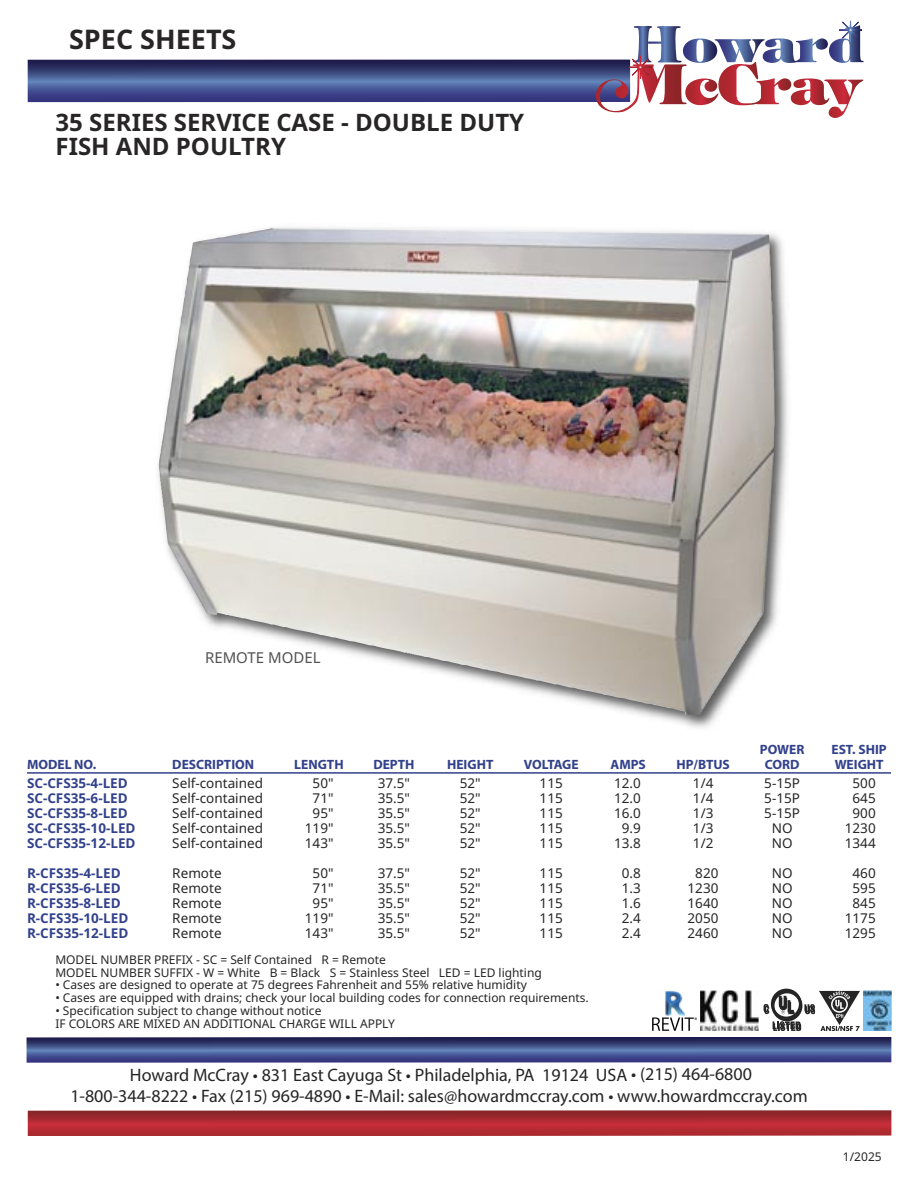
<style>
.page{position:relative;width:918px;height:1188px;background:#fff}
.page>*{position:absolute;margin:0;border:0;box-sizing:border-box;transform-origin:0 0}
.t1{font:700 27px "Noto Sans";color:#272526}
.t2{font:700 24px/24px "Noto Sans";color:#272526}
.t3{font:18px/21.6px "Myriad Pro";color:#262526;text-align:center}
.t4{font:15px "Noto Sans";color:#525152}
.t5{font:13.5px "Noto Sans";color:#272526}
.t6{font:700 13.5px "Noto Sans";color:#32418b}
.t7{font:700 13.5px "Myriad Pro";color:#32418b}
.t8{font:12px "Noto Sans";color:#272526}
</style>
<div class="page">
<img style="left:863px;top:990px;width:29px;height:41px">
<img style="left:700px;top:991px;width:59px;height:40px">
<img style="left:665px;top:991px;width:20px;height:25px">
<svg style="left:652px;top:1017px;width:45px;height:14px"></svg>
<svg style="left:27px;top:60px;width:569px;height:42px;background:#3f4b85"></svg>
<svg style="left:596px;top:21px;width:268px;height:97px"></svg>
<svg style="left:28px;top:1110px;width:864px;height:26px;background:#ac2f35"></svg>
<svg style="left:26px;top:1037px;width:866px;height:26px;background:#434f87"></svg>
<svg style="left:764px;top:989px;width:96px;height:42px"></svg>
<hr style="left:27px;top:772px;width:864px;height:2px;background:#32418b">
<img style="left:272px;top:227px;width:516px;height:501px">
<img style="left:158px;top:228px;width:617px;height:487px">
<p class="t1" style="left:69px;top:20px;width:169px">SPEC SHEETS</p>
<p class="t2" style="left:55px;top:109px;width:470px">35 SERIES SERVICE CASE - DOUBLE DUTY<br>FISH AND POULTRY</p>
<p class="t4" style="left:205px;top:647px;width:117px">REMOTE MODEL</p>
<p class="t7" style="left:760px;top:744px;width:46px">POWER</p>
<p class="t7" style="left:831px;top:744px;width:57px">EST. SHIP</p>
<p class="t7" style="left:27px;top:759px;width:71px">MODEL NO.</p>
<p class="t7" style="left:172px;top:759px;width:83px">DESCRIPTION</p>
<p class="t7" style="left:294px;top:759px;width:51px">LENGTH</p>
<p class="t7" style="left:373px;top:759px;width:43px">DEPTH</p>
<p class="t7" style="left:447px;top:759px;width:48px">HEIGHT</p>
<p class="t7" style="left:524px;top:759px;width:57px">VOLTAGE</p>
<p class="t7" style="left:611px;top:759px;width:37px">AMPS</p>
<p class="t7" style="left:676px;top:759px;width:55px">HP/BTUS</p>
<p class="t7" style="left:765px;top:759px;width:36px">CORD</p>
<p class="t7" style="left:835px;top:759px;width:50px">WEIGHT</p>
<p class="t6" style="left:27px;top:774px;width:102px">SC-CFS35-4-LED</p>
<p class="t5" style="left:172px;top:774px;width:92px">Self-contained</p>
<p class="t5" style="left:313px;top:774px;width:22px">50"</p>
<p class="t5" style="left:378px;top:774px;width:34px">37.5"</p>
<p class="t5" style="left:460px;top:774px;width:22px">52"</p>
<p class="t5" style="left:540px;top:774px;width:25px">115</p>
<p class="t5" style="left:614px;top:774px;width:28px">12.0</p>
<p class="t5" style="left:693px;top:774px;width:22px">1/4</p>
<p class="t5" style="left:764px;top:774px;width:37px">5-15P</p>
<p class="t5" style="left:853px;top:774px;width:25px">500</p>
<p class="t6" style="left:27px;top:789px;width:102px">SC-CFS35-6-LED</p>
<p class="t5" style="left:172px;top:789px;width:92px">Self-contained</p>
<p class="t5" style="left:313px;top:789px;width:22px">71"</p>
<p class="t5" style="left:378px;top:789px;width:34px">35.5"</p>
<p class="t5" style="left:460px;top:789px;width:22px">52"</p>
<p class="t5" style="left:540px;top:789px;width:25px">115</p>
<p class="t5" style="left:614px;top:789px;width:28px">12.0</p>
<p class="t5" style="left:693px;top:789px;width:22px">1/4</p>
<p class="t5" style="left:764px;top:789px;width:37px">5-15P</p>
<p class="t5" style="left:853px;top:789px;width:25px">645</p>
<p class="t6" style="left:27px;top:804px;width:102px">SC-CFS35-8-LED</p>
<p class="t5" style="left:172px;top:804px;width:92px">Self-contained</p>
<p class="t5" style="left:313px;top:804px;width:22px">95"</p>
<p class="t5" style="left:378px;top:804px;width:34px">35.5"</p>
<p class="t5" style="left:460px;top:804px;width:22px">52"</p>
<p class="t5" style="left:540px;top:804px;width:25px">115</p>
<p class="t5" style="left:614px;top:804px;width:28px">16.0</p>
<p class="t5" style="left:693px;top:804px;width:22px">1/3</p>
<p class="t5" style="left:764px;top:804px;width:37px">5-15P</p>
<p class="t5" style="left:853px;top:804px;width:25px">900</p>
<p class="t6" style="left:27px;top:819px;width:110px">SC-CFS35-10-LED</p>
<p class="t5" style="left:172px;top:819px;width:92px">Self-contained</p>
<p class="t5" style="left:305px;top:819px;width:30px">119"</p>
<p class="t5" style="left:378px;top:819px;width:34px">35.5"</p>
<p class="t5" style="left:460px;top:819px;width:22px">52"</p>
<p class="t5" style="left:540px;top:819px;width:25px">115</p>
<p class="t5" style="left:622px;top:819px;width:21px">9.9</p>
<p class="t5" style="left:693px;top:819px;width:22px">1/3</p>
<p class="t5" style="left:772px;top:819px;width:22px">NO</p>
<p class="t5" style="left:845px;top:819px;width:32px">1230</p>
<p class="t6" style="left:27px;top:834px;width:110px">SC-CFS35-12-LED</p>
<p class="t5" style="left:172px;top:834px;width:92px">Self-contained</p>
<p class="t5" style="left:305px;top:834px;width:30px">143"</p>
<p class="t5" style="left:378px;top:834px;width:34px">35.5"</p>
<p class="t5" style="left:460px;top:834px;width:22px">52"</p>
<p class="t5" style="left:540px;top:834px;width:25px">115</p>
<p class="t5" style="left:614px;top:834px;width:28px">13.8</p>
<p class="t5" style="left:693px;top:834px;width:22px">1/2</p>
<p class="t5" style="left:772px;top:834px;width:22px">NO</p>
<p class="t5" style="left:845px;top:834px;width:32px">1344</p>
<p class="t6" style="left:27px;top:864px;width:95px">R-CFS35-4-LED</p>
<p class="t5" style="left:172px;top:864px;width:51px">Remote</p>
<p class="t5" style="left:313px;top:864px;width:22px">50"</p>
<p class="t5" style="left:378px;top:864px;width:34px">37.5"</p>
<p class="t5" style="left:460px;top:864px;width:22px">52"</p>
<p class="t5" style="left:540px;top:864px;width:25px">115</p>
<p class="t5" style="left:622px;top:864px;width:21px">0.8</p>
<p class="t5" style="left:695px;top:864px;width:25px">820</p>
<p class="t5" style="left:772px;top:864px;width:22px">NO</p>
<p class="t5" style="left:853px;top:864px;width:25px">460</p>
<p class="t6" style="left:27px;top:879px;width:95px">R-CFS35-6-LED</p>
<p class="t5" style="left:172px;top:879px;width:51px">Remote</p>
<p class="t5" style="left:313px;top:879px;width:22px">71"</p>
<p class="t5" style="left:378px;top:879px;width:34px">35.5"</p>
<p class="t5" style="left:460px;top:879px;width:22px">52"</p>
<p class="t5" style="left:540px;top:879px;width:25px">115</p>
<p class="t5" style="left:622px;top:879px;width:21px">1.3</p>
<p class="t5" style="left:688px;top:879px;width:32px">1230</p>
<p class="t5" style="left:772px;top:879px;width:22px">NO</p>
<p class="t5" style="left:853px;top:879px;width:25px">595</p>
<p class="t6" style="left:27px;top:894px;width:95px">R-CFS35-8-LED</p>
<p class="t5" style="left:172px;top:894px;width:51px">Remote</p>
<p class="t5" style="left:313px;top:894px;width:22px">95"</p>
<p class="t5" style="left:378px;top:894px;width:34px">35.5"</p>
<p class="t5" style="left:460px;top:894px;width:22px">52"</p>
<p class="t5" style="left:540px;top:894px;width:25px">115</p>
<p class="t5" style="left:622px;top:894px;width:21px">1.6</p>
<p class="t5" style="left:688px;top:894px;width:32px">1640</p>
<p class="t5" style="left:772px;top:894px;width:22px">NO</p>
<p class="t5" style="left:853px;top:894px;width:25px">845</p>
<p class="t6" style="left:27px;top:909px;width:103px">R-CFS35-10-LED</p>
<p class="t5" style="left:172px;top:909px;width:51px">Remote</p>
<p class="t5" style="left:305px;top:909px;width:30px">119"</p>
<p class="t5" style="left:378px;top:909px;width:34px">35.5"</p>
<p class="t5" style="left:460px;top:909px;width:22px">52"</p>
<p class="t5" style="left:540px;top:909px;width:25px">115</p>
<p class="t5" style="left:622px;top:909px;width:21px">2.4</p>
<p class="t5" style="left:688px;top:909px;width:32px">2050</p>
<p class="t5" style="left:772px;top:909px;width:22px">NO</p>
<p class="t5" style="left:845px;top:909px;width:32px">1175</p>
<p class="t6" style="left:27px;top:924px;width:103px">R-CFS35-12-LED</p>
<p class="t5" style="left:172px;top:924px;width:51px">Remote</p>
<p class="t5" style="left:305px;top:924px;width:30px">143"</p>
<p class="t5" style="left:378px;top:924px;width:34px">35.5"</p>
<p class="t5" style="left:460px;top:924px;width:22px">52"</p>
<p class="t5" style="left:540px;top:924px;width:25px">115</p>
<p class="t5" style="left:622px;top:924px;width:21px">2.4</p>
<p class="t5" style="left:688px;top:924px;width:32px">2460</p>
<p class="t5" style="left:772px;top:924px;width:22px">NO</p>
<p class="t5" style="left:845px;top:924px;width:32px">1295</p>
<p class="t8" style="left:55px;top:951px;width:332px">MODEL NUMBER PREFIX - SC = Self Contained R = Remote</p>
<p class="t8" style="left:55px;top:964px;width:488px">MODEL NUMBER SUFFIX - W = White B = Black S = Stainless Steel LED = LED lighting</p>
<p class="t8" style="left:55px;top:977px;width:473px">• Cases are designed to operate at 75 degrees Fahrenheit and 55% relative humidity</p>
<p class="t8" style="left:55px;top:989px;width:535px">• Cases are equipped with drains; check your local building codes for connection requirements.</p>
<p class="t8" style="left:55px;top:1002px;width:268px">• Specification subject to change without notice</p>
<p class="t8" style="left:55px;top:1015px;width:341px">IF COLORS ARE MIXED AN ADDITIONAL CHARGE WILL APPLY</p>
<p class="t3" style="left:70px;top:1065px;width:739px">Howard McCray • 831 East Cayuga St • Philadelphia, PA 19124 USA • (215) 464-6800<br>1-800-344-8222 • Fax (215) 969-4890 • E-Mail: sales@howardmccray.com • www.howardmccray.com</p>
<p class="t8" style="left:843px;top:1148px;width:40px">1/2025</p>
</div>
